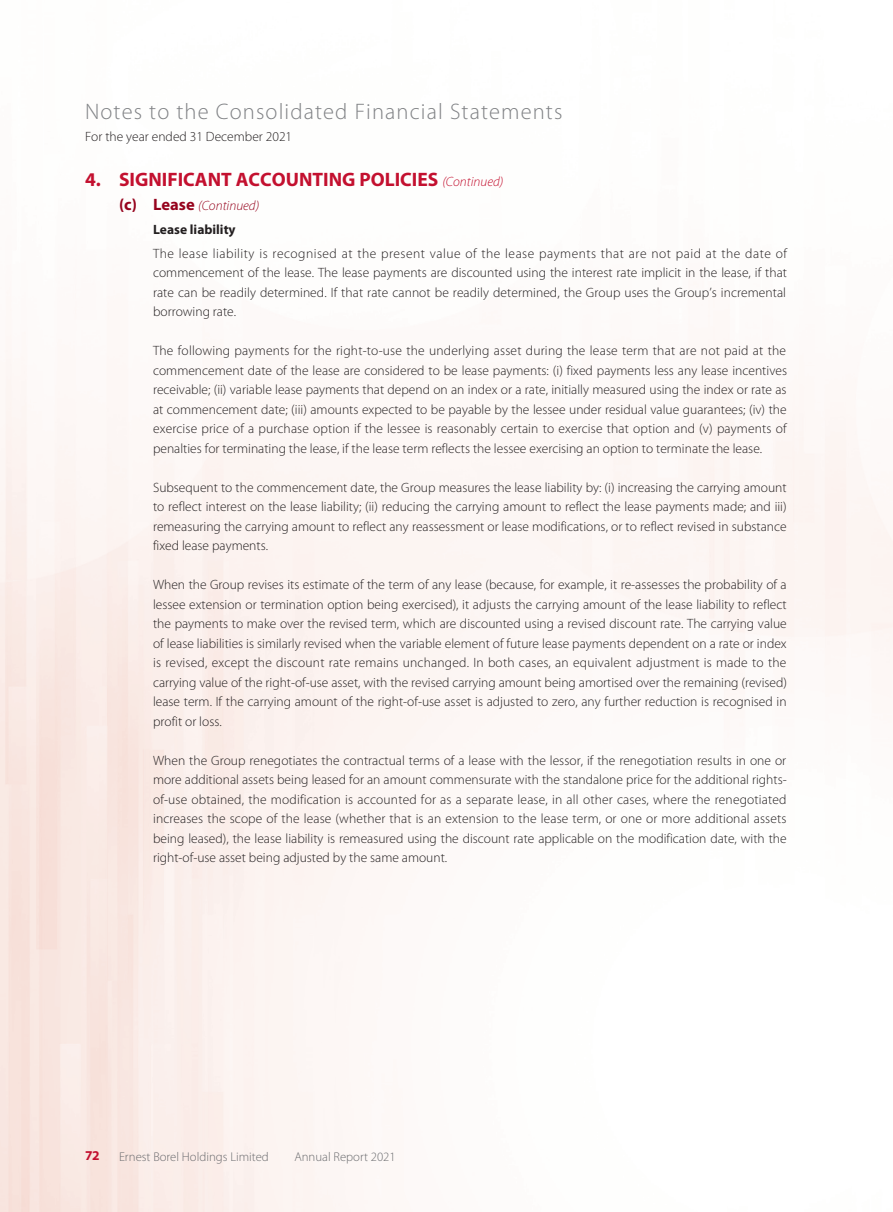
<style>
.page{position:relative;width:893px;height:1212px;background:#fff}
.page>*{position:absolute;margin:0;border:0;box-sizing:border-box;transform-origin:0 0}
.t1{font:300 22.5px "Myriad Pro";letter-spacing:.05em;color:#808285}
._01_H1{font:700 19.5px "Myriad Pro";color:#c3102f}
._00_txt{font:300 13.5px/19.5px "Myriad Pro";color:#231f20;text-align:justify}
._02_H2{font:italic 300 13.5px "Myriad Pro";color:#96031d}
._03_H3{font:700 13.5px "Myriad Pro";color:#231f20}
.t2{font:700 13.5px "Myriad Pro";color:#c3102f}
.t3{font:300 12.75px "Myriad Pro";color:#6c6d70}
.s1{font-weight:300;font-style:italic;font-size:13.5px}
.s2{font-weight:700;font-style:normal;font-size:16.5px}
</style>
<div class="page">
<h1 class="t1" style="left:85px;top:98px;width:479px">Notes to the Consolidated Financial Statements</h1>
<p class="_00_txt" style="left:85px;top:126px;width:209px">For the year ended 31 December 2021</p>
<p class="_01_H1" style="left:85px;top:167px;width:420px">4. SIGNIFICANT ACCOUNTING POLICIES <span class="s1">(Continued)</span></p>
<p class="_02_H2" style="left:119px;top:198px;width:142px"><span class="s2">(c) Lease</span> (Continued)</p>
<p class="_03_H3" style="left:153px;top:221px;width:84px">Lease liability</p>
<p class="_00_txt" style="left:153px;top:243px;width:635px">The lease liability is recognised at the present value of the lease payments that are not paid at the date of commencement of the lease. The lease payments are discounted using the interest rate implicit in the lease, if that rate can be readily determined. If that rate cannot be readily determined, the Group uses the Group’s incremental borrowing rate.</p>
<p class="_00_txt" style="left:153px;top:341px;width:635px">The following payments for the right-to-use the underlying asset during the lease term that are not paid at the commencement date of the lease are considered to be lease payments: (i) fixed payments less any lease incentives receivable; (ii) variable lease payments that depend on an index or a rate, initially measured using the index or rate as at commencement date; (iii) amounts expected to be payable by the lessee under residual value guarantees; (iv) the exercise price of a purchase option if the lessee is reasonably certain to exercise that option and (v) payments of penalties for terminating the lease, if the lease term reflects the lessee exercising an option to terminate the lease.</p>
<p class="_00_txt" style="left:153px;top:477px;width:635px">Subsequent to the commencement date, the Group measures the lease liability by: (i) increasing the carrying amount to reflect interest on the lease liability; (ii) reducing the carrying amount to reflect the lease payments made; and iii) remeasuring the carrying amount to reflect any reassessment or lease modifications, or to reflect revised in substance fixed lease payments.</p>
<p class="_00_txt" style="left:153px;top:575px;width:635px">When the Group revises its estimate of the term of any lease (because, for example, it re-assesses the probability of a lessee extension or termination option being exercised), it adjusts the carrying amount of the lease liability to reflect the payments to make over the revised term, which are discounted using a revised discount rate. The carrying value of lease liabilities is similarly revised when the variable element of future lease payments dependent on a rate or index is revised, except the discount rate remains unchanged. In both cases, an equivalent adjustment is made to the carrying value of the right-of-use asset, with the revised carrying amount being amortised over the remaining (revised) lease term. If the carrying amount of the right-of-use asset is adjusted to zero, any further reduction is recognised in profit or loss.</p>
<p class="_00_txt" style="left:153px;top:750px;width:635px">When the Group renegotiates the contractual terms of a lease with the lessor, if the renegotiation results in one or more additional assets being leased for an amount commensurate with the standalone price for the additional rights&shy;of-use obtained, the modification is accounted for as a separate lease, in all other cases, where the renegotiated increases the scope of the lease (whether that is an extension to the lease term, or one or more additional assets being leased), the lease liability is remeasured using the discount rate applicable on the modification date, with the right-of-use asset being adjusted by the same amount.</p>
<p class="t2" style="left:85px;top:1147px;width:16px">72</p>
<p class="t3" style="left:119px;top:1148px;width:151px">Ernest Borel Holdings Limited</p>
<p class="t3" style="left:294px;top:1148px;width:103px">Annual Report 2021</p>
</div>
